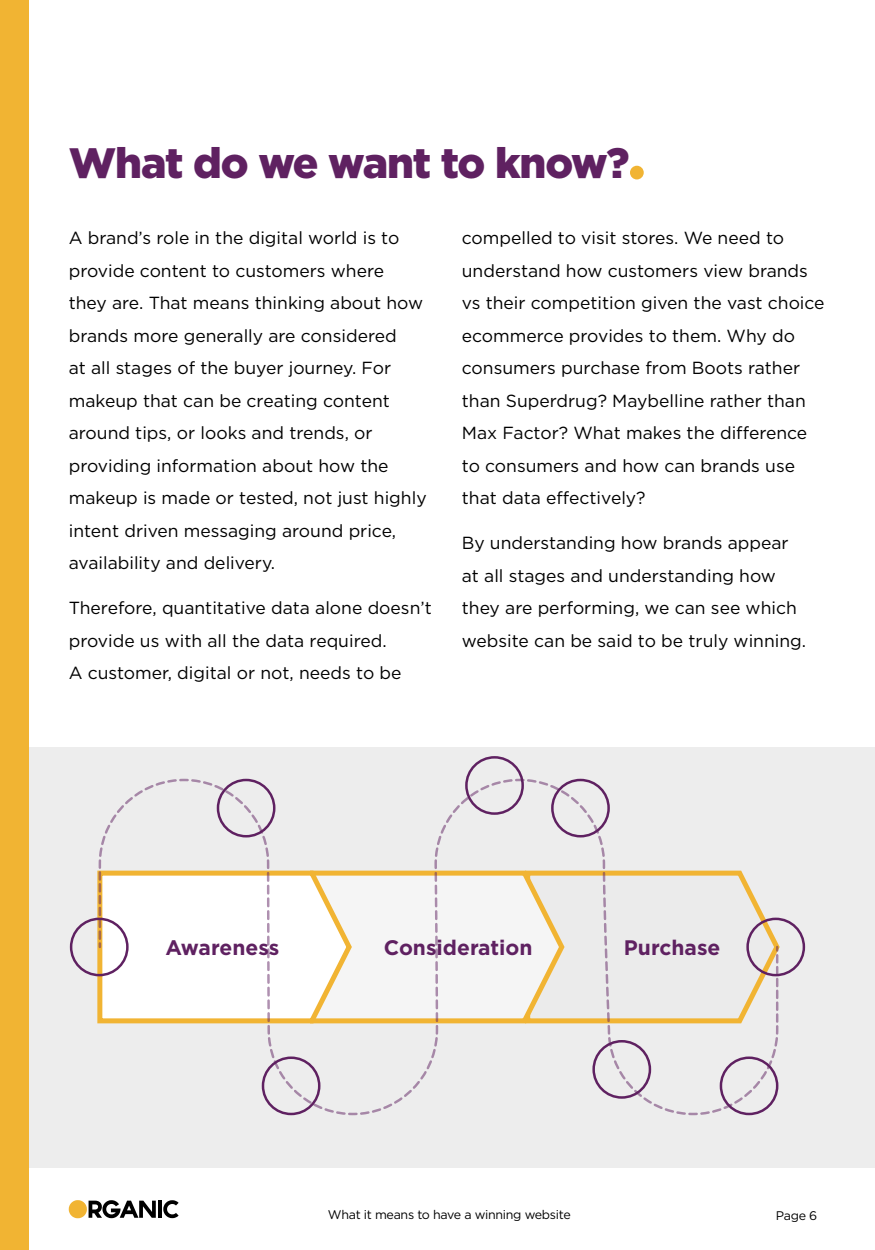
<style>
.page{position:relative;width:875px;height:1250px;background:#fff}
.page>*{position:absolute;margin:0;border:0;box-sizing:border-box;transform-origin:0 0}
.t1{font:900 42.5px "Gotham";letter-spacing:-.025em;color:#5f2161}
.t2{font:700 21px "Gotham";color:#5f2161}
.t3{font:17.5px/32.5px "Gotham";color:#000}
.t4{font:12.5px "Gotham";letter-spacing:-.025em;color:#000}
</style>
<div class="page">
<div style="left:0;top:747px;width:875px;height:421px;background:#ededed"></div>
<div style="left:0;top:0;width:29px;height:1250px;background:#f1b433"></div>
<div style="left:630px;top:166px;width:14px;height:13px;background:#f1b433;border-radius:50%"></div>
<div style="left:70px;top:918px;width:59px;height:58px;border:2px solid #5f2161;border-radius:50%"></div>
<svg style="left:97px;top:778px;width:683px;height:338px"></svg>
<svg style="left:69px;top:1200px;width:87px;height:18px"></svg>
<hr style="left:158px;top:1201px;width:4px;height:17px;background:#000">
<svg style="left:163px;top:1200px;width:16px;height:18px"></svg>
<p class="t1" style="left:69px;top:138px;width:562px">What do we want to know?</p>
<p class="t3" style="left:69px;top:221px;width:359px">A brand’s role in the digital world is to provide content to customers where<br>they are. That means thinking about how brands more generally are considered<br>at all stages of the buyer journey. For makeup that can be creating content around tips, or looks and trends, or providing information about how the makeup is made or tested, not just highly intent driven messaging around price, availability and delivery.</p>
<p class="t3" style="left:69px;top:591px;width:365px">Therefore, quantitative data alone doesn’t provide us with all the data required.<br>A customer, digital or not, needs to be</p>
<p class="t3" style="left:462px;top:221px;width:364px">compelled to visit stores. We need to understand how customers view brands vs their competition given the vast choice ecommerce provides to them. Why do consumers purchase from Boots rather than Superdrug? Maybelline rather than Max Factor? What makes the difference to consumers and how can brands use that data effectively?</p>
<p class="t3" style="left:462px;top:526px;width:346px">By understanding how brands appear at all stages and understanding how they are performing, we can see which website can be said to be truly winning.</p>
<p class="t2" style="left:166px;top:936px;width:115px">Awareness</p>
<p class="t2" style="left:384px;top:936px;width:150px">Consideration</p>
<p class="t2" style="left:624px;top:936px;width:98px">Purchase</p>
<p class="t4" style="left:328px;top:1208px;width:244px">What it means to have a winning website</p>
<p class="t4" style="left:776px;top:1208px;width:43px">Page 6</p>
</div>
